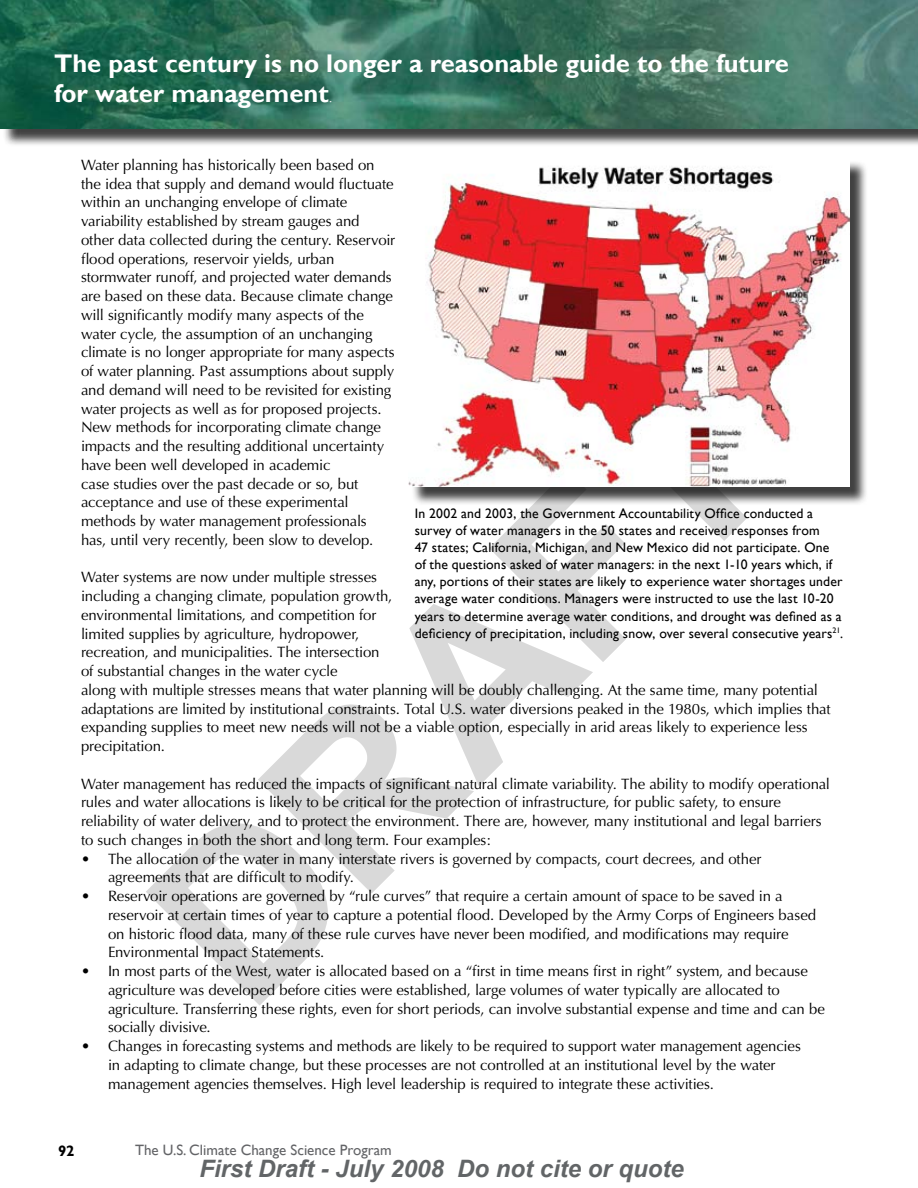
<style>
.page{position:relative;width:918px;height:1188px;background:#fff}
.page>*{position:absolute;margin:0;border:0;box-sizing:border-box;transform-origin:0 0}
.t1{font:700 25.5px/30.6px "Gill Sans";color:#fff}
.t2{font:italic 700 24px "Arial";color:#626567}
.t3{font:15px/18.8px "Optima";letter-spacing:-.01em;color:#000}
.t4{font:15px "Gill Sans";color:#636467}
.t5{font:700 15px "Gill Sans";color:#000}
.t6{font:13.65px/17.1px "Gill Sans";letter-spacing:.015em;color:#000}
.s1{font-family:"Times New Roman";font-weight:400;font-size:15px}
</style>
<div class="page">
<svg style="left:146px;top:482px;width:601px;height:524px"></svg>
<div style="left:2px;top:2px;width:916px;height:146px;background:#000;opacity:.75"></div>
<img style="left:0;top:0;width:915px;height:129px">
<hr style="left:917px;top:2px;width:1px;height:146px;background:#000;opacity:.75">
<img style="left:915px;top:0;width:3px;height:129px">
<div style="left:411px;top:160px;width:457px;height:345px;background:#000;opacity:.75"></div>
<img style="left:409px;top:160px;width:440px;height:327px">
<h1 class="t1" style="left:54px;top:48px;width:736px">The past century is no longer a reasonable guide to the future for water management<span class="s1">.</span></h1>
<h1 class="t1" style="left:68px;top:50px;width:244px">water management.</h1>
<p class="t3" style="left:81px;top:156px;width:316px">Water planning has historically been based on the idea that supply and demand would fluctuate within an unchanging envelope of climate variability established by stream gauges and other data collected during the century. Reservoir flood operations, reservoir yields, urban stormwater runoff, and projected water demands are based on these data. Because climate change will significantly modify many aspects of the water cycle, the assumption of an unchanging climate is no longer appropriate for many aspects of water planning. Past assumptions about supply and demand will need to be revisited for existing water projects as well as for proposed projects.<br>New methods for incorporating climate change impacts and the resulting additional uncertainty have been well developed in academic<br>case studies over the past decade or so, but acceptance and use of these experimental methods by water management professionals has, until very recently, been slow to develop.</p>
<p class="t3" style="left:81px;top:568px;width:751px">Water systems are now under multiple stresses<br>including a changing climate, population growth,<br>environmental limitations, and competition for<br>limited supplies by agriculture, hydropower,<br>recreation, and municipalities. The intersection<br>of substantial changes in the water cycle<br>along with multiple stresses means that water planning will be doubly challenging. At the same time, many potential adaptations are limited by institutional constraints. Total U.S. water diversions peaked in the 1980s, which implies that expanding supplies to meet new needs will not be a viable option, especially in arid areas likely to experience less precipitation.</p>
<p class="t3" style="left:81px;top:774px;width:751px">Water management has reduced the impacts of significant natural climate variability. The ability to modify operational rules and water allocations is likely to be critical for the protection of infrastructure, for public safety, to ensure reliability of water delivery, and to protect the environment. There are, however, many institutional and legal barriers to such changes in both the short and long term. Four examples:</p>
<p class="t3" style="left:108px;top:849px;width:655px;text-indent:-27px">• The allocation of the water in many interstate rivers is governed by compacts, court decrees, and other agreements that are difficult to modify.</p>
<p class="t3" style="left:108px;top:887px;width:710px;text-indent:-27px">• Reservoir operations are governed by “rule curves” that require a certain amount of space to be saved in a reservoir at certain times of year to capture a potential flood. Developed by the Army Corps of Engineers based on historic flood data, many of these rule curves have never been modified, and modifications may require Environmental Impact Statements.</p>
<p class="t3" style="left:108px;top:962px;width:718px;text-indent:-27px">• In most parts of the West, water is allocated based on a “first in time means first in right” system, and because agriculture was developed before cities were established, large volumes of water typically are allocated to agriculture. Transferring these rights, even for short periods, can involve substantial expense and time and can be socially divisive.</p>
<p class="t3" style="left:108px;top:1037px;width:694px;text-indent:-27px">• Changes in forecasting systems and methods are likely to be required to support water management agencies in adapting to climate change, but these processes are not controlled at an institutional level by the water management agencies themselves. High level leadership is required to integrate these activities.</p>
<p class="t6" style="left:415px;top:505px;width:430px">In 2002 and 2003, the Government Accountability Office conducted a survey of water managers in the 50 states and received responses from<br>47 states; California, Michigan, and New Mexico did not participate. One of the questions asked of water managers: in the next 1-10 years which, if any, portions of their states are likely to experience water shortages under average water conditions. Managers were instructed to use the last 10-20 years to determine average water conditions, and drought was defined as a deficiency of precipitation, including snow, over several consecutive years<sup>21</sup>.</p>
<p class="t5" style="left:58px;top:1142px;width:18px">92</p>
<p class="t4" style="left:135px;top:1141px;width:258px">The U.S. Climate Change Science Program</p>
<h2 class="t2" style="left:200px;top:1153px;width:486px">First Draft - July 2008 Do not cite or quote</h2>
</div>
